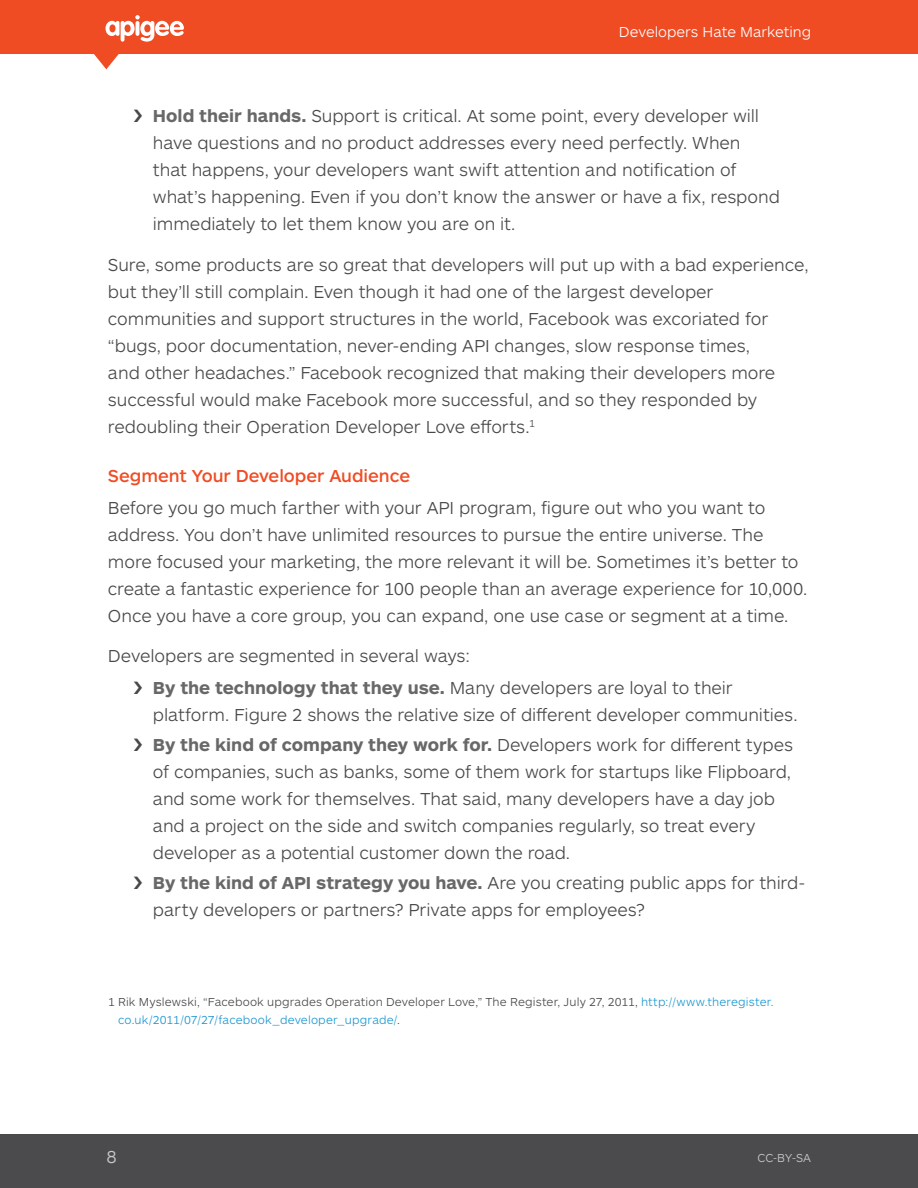
<style>
.page{position:relative;width:918px;height:1188px;background:#fff}
.page>*{position:absolute;margin:0;border:0;box-sizing:border-box;transform-origin:0 0}
.t1{font:300 18px/27px "ARS Maquette Pro";letter-spacing:-.005em;color:#49494a}
.t2{font:500 18px "ARS Maquette Pro";color:#f04c24}
.t3{font:300 18px "ARS Maquette Pro";color:#cacaca}
.t4{font:300 15px "ARS Maquette Pro";color:#fff}
.t5{font:300 12px/18px "ARS Maquette Pro";letter-spacing:.015em;color:#49494a}
.t6{font:300 12px "ARS Maquette Pro";color:#cacaca}
.s1{font-weight:700;color:#686868}
.s2{color:#1b97d1}
</style>
<div class="page">
<div style="left:0;top:0;width:918px;height:54px;background:#f04c24"></div>
<svg style="left:94px;top:15px;width:90px;height:54px"></svg>
<div style="left:0;top:1134px;width:918px;height:54px;background:#4b4a4c"></div>
<p class="t4" style="left:619px;top:22px;width:194px">Developers Hate Marketing</p>
<p class="t1" style="left:153px;top:102px;width:629px"><span class="s1">Hold their hands.</span> Support is critical. At some point, every developer will have questions and no product addresses every need perfectly. When<br>that happens, your developers want swift attention and notification of what’s happening. Even if you don’t know the answer or have a fix, respond immediately to let them know you are on it.</p>
<p class="t1" style="left:108px;top:250px;width:702px">Sure, some products are so great that developers will put up with a bad experience, but they’ll still complain. Even though it had one of the largest developer communities and support structures in the world, Facebook was excoriated for “bugs, poor documentation, never-ending API changes, slow response times,<br>and other headaches.” Facebook recognized that making their developers more successful would make Facebook more successful, and so they responded by redoubling their Operation Developer Love efforts.<sup>1</sup></p>
<p class="t2" style="left:108px;top:464px;width:304px">Segment Your Developer Audience</p>
<p class="t1" style="left:108px;top:493px;width:701px">Before you go much farther with your API program, figure out who you want to address. You don’t have unlimited resources to pursue the entire universe. The more focused your marketing, the more relevant it will be. Sometimes it’s better to create a fantastic experience for 100 people than an average experience for 10,000.<br>Once you have a core group, you can expand, one use case or segment at a time.</p>
<p class="t1" style="left:153px;top:640px;width:581px;line-height:31.5px;text-indent:-45px">Developers are segmented in several ways:<br><span class="s1">By the technology that they use.</span> Many developers are loyal to their</p>
<p class="t1" style="left:153px;top:699px;width:646px;line-height:30px">platform. Figure 2 shows the relative size of different developer communities.<br><span class="s1">By the kind of company they work for.</span> Developers work for different types</p>
<p class="t1" style="left:153px;top:757px;width:640px">of companies, such as banks, some of them work for startups like Flipboard, and some work for themselves. That said, many developers have a day job and a project on the side and switch companies regularly, so treat every developer as a potential customer down the road.</p>
<p class="t1" style="left:153px;top:868px;width:654px"><span class="s1">By the kind of API strategy you have.</span> Are you creating public apps for third&shy;party developers or partners? Private apps for employees?</p>
<p class="t5" style="left:118px;top:992px;width:657px;text-indent:-10px">1 Rik Myslewski, “Facebook upgrades Operation Developer Love,” The Register, July 27, 2011, <span class="s2">http://www.theregister. co.uk/2011/07/27/facebook_developer_upgrade/</span>.</p>
<p class="t3" style="left:106px;top:1146px;width:12px">8</p>
<p class="t6" style="left:758px;top:1151px;width:55px">CC-BY-SA</p>
</div>
